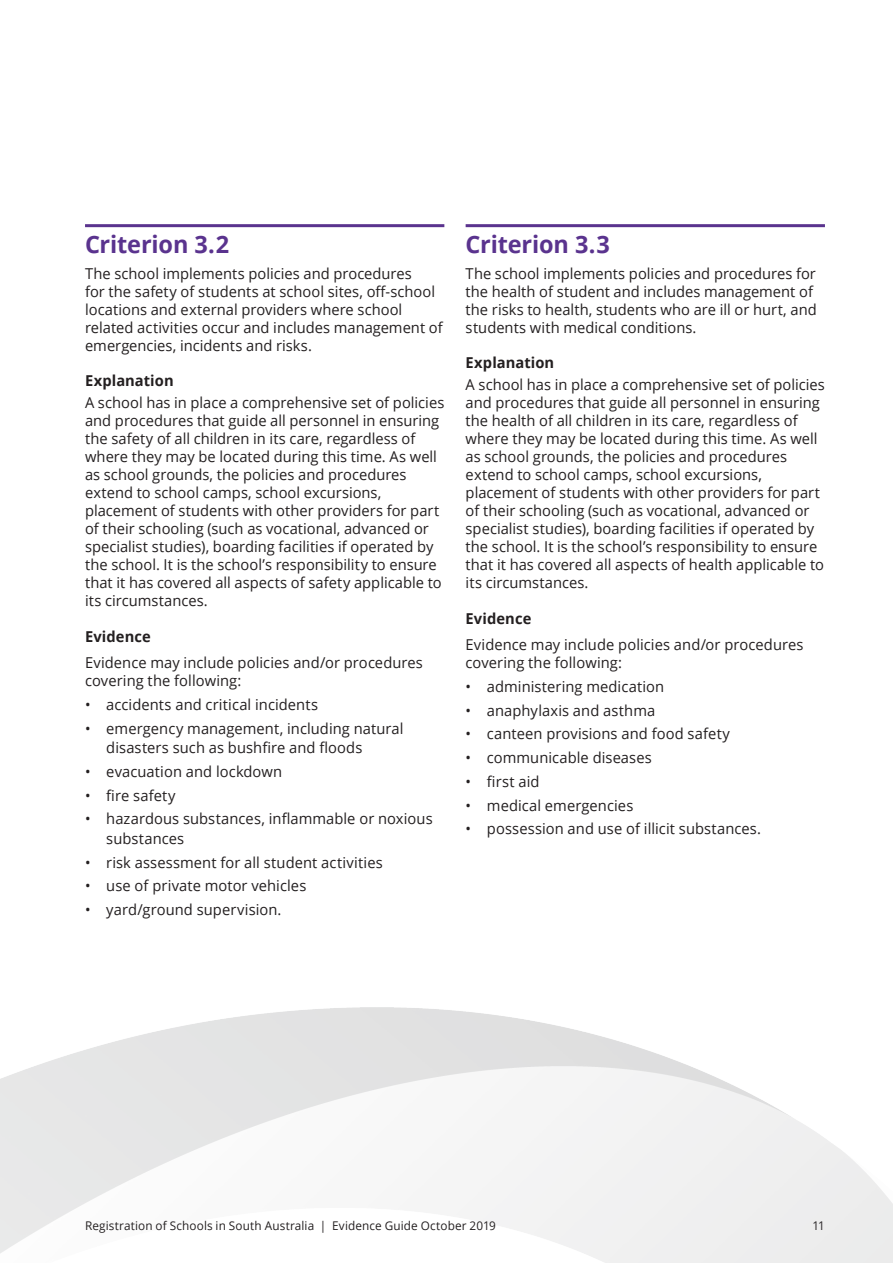
<style>
.page{position:relative;width:893px;height:1263px;background:#fff}
.page>*{position:absolute;margin:0;border:0;box-sizing:border-box;transform-origin:0 0}
.t1{font:700 24px "Open Sans";letter-spacing:-.005em;color:#5a338e}
.t2{font:15px/18px "Open Sans";color:#231f20}
.t3{font:700 15px "Open Sans";letter-spacing:.005em;color:#231f20}
.t4{font:12px "Open Sans";letter-spacing:.01em;color:#231f20}
</style>
<div class="page">
<hr style="left:85px;top:224px;width:359px;height:3px;background:#5a338e">
<hr style="left:466px;top:224px;width:359px;height:3px;background:#5a338e">
<h1 class="t1" style="left:85px;top:227px;width:146px">Criterion 3.2</h1>
<p class="t2" style="left:85px;top:264px;width:359px">The school implements policies and procedures<br>for the safety of students at school sites, off-school locations and external providers where school related activities occur and includes management of emergencies, incidents and risks.</p>
<p class="t3" style="left:85px;top:370px;width:90px">Explanation</p>
<p class="t2" style="left:85px;top:394px;width:361px">A school has in place a comprehensive set of policies and procedures that guide all personnel in ensuring the safety of all children in its care, regardless of where they may be located during this time. As well as school grounds, the policies and procedures extend to school camps, school excursions, placement of students with other providers for part of their schooling (such as vocational, advanced or specialist studies), boarding facilities if operated by the school. It is the school’s responsibility to ensure that it has covered all aspects of safety applicable to its circumstances.</p>
<p class="t3" style="left:85px;top:625px;width:67px">Evidence</p>
<p class="t2" style="left:85px;top:653px;width:339px">Evidence may include policies and/or procedures covering the following:</p>
<p class="t2" style="left:85px;top:695px;width:234px">• accidents and critical incidents</p>
<p class="t2" style="left:106px;top:718px;width:299px;line-height:19.5px;text-indent:-21px">• emergency management, including natural disasters such as bushfire and floods</p>
<p class="t2" style="left:85px;top:762px;width:199px">• evacuation and lockdown</p>
<p class="t2" style="left:85px;top:786px;width:92px">• fire safety</p>
<p class="t2" style="left:106px;top:809px;width:328px;line-height:19.5px;text-indent:-21px">• hazardous substances, inflammable or noxious substances</p>
<p class="t2" style="left:85px;top:853px;width:299px">• risk assessment for all student activities</p>
<p class="t2" style="left:85px;top:876px;width:223px">• use of private motor vehicles</p>
<p class="t2" style="left:85px;top:900px;width:198px">• yard/ground supervision.</p>
<h1 class="t1" style="left:466px;top:227px;width:146px">Criterion 3.3</h1>
<p class="t2" style="left:466px;top:264px;width:353px">The school implements policies and procedures for the health of student and includes management of the risks to health, students who are ill or hurt, and students with medical conditions.</p>
<p class="t3" style="left:466px;top:352px;width:90px">Explanation</p>
<p class="t2" style="left:466px;top:376px;width:361px">A school has in place a comprehensive set of policies and procedures that guide all personnel in ensuring the health of all children in its care, regardless of where they may be located during this time. As well as school grounds, the policies and procedures extend to school camps, school excursions, placement of students with other providers for part of their schooling (such as vocational, advanced or specialist studies), boarding facilities if operated by the school. It is the school’s responsibility to ensure that it has covered all aspects of health applicable to its circumstances.</p>
<p class="t3" style="left:466px;top:607px;width:67px">Evidence</p>
<p class="t2" style="left:466px;top:635px;width:339px">Evidence may include policies and/or procedures covering the following:</p>
<p class="t2" style="left:466px;top:677px;width:200px">• administering medication</p>
<p class="t2" style="left:466px;top:701px;width:191px">• anaphylaxis and asthma</p>
<p class="t2" style="left:466px;top:724px;width:266px">• canteen provisions and food safety</p>
<p class="t2" style="left:466px;top:748px;width:188px">• communicable diseases</p>
<p class="t2" style="left:466px;top:772px;width:75px">• first aid</p>
<p class="t2" style="left:466px;top:796px;width:169px">• medical emergencies</p>
<p class="t2" style="left:466px;top:819px;width:297px">• possession and use of illicit substances.</p>
<p class="t4" style="left:85px;top:1217px;width:412px">Registration of Schools in South Australia | Evidence Guide October 2019</p>
<p class="t4" style="left:812px;top:1217px;width:14px">11</p>
</div>
